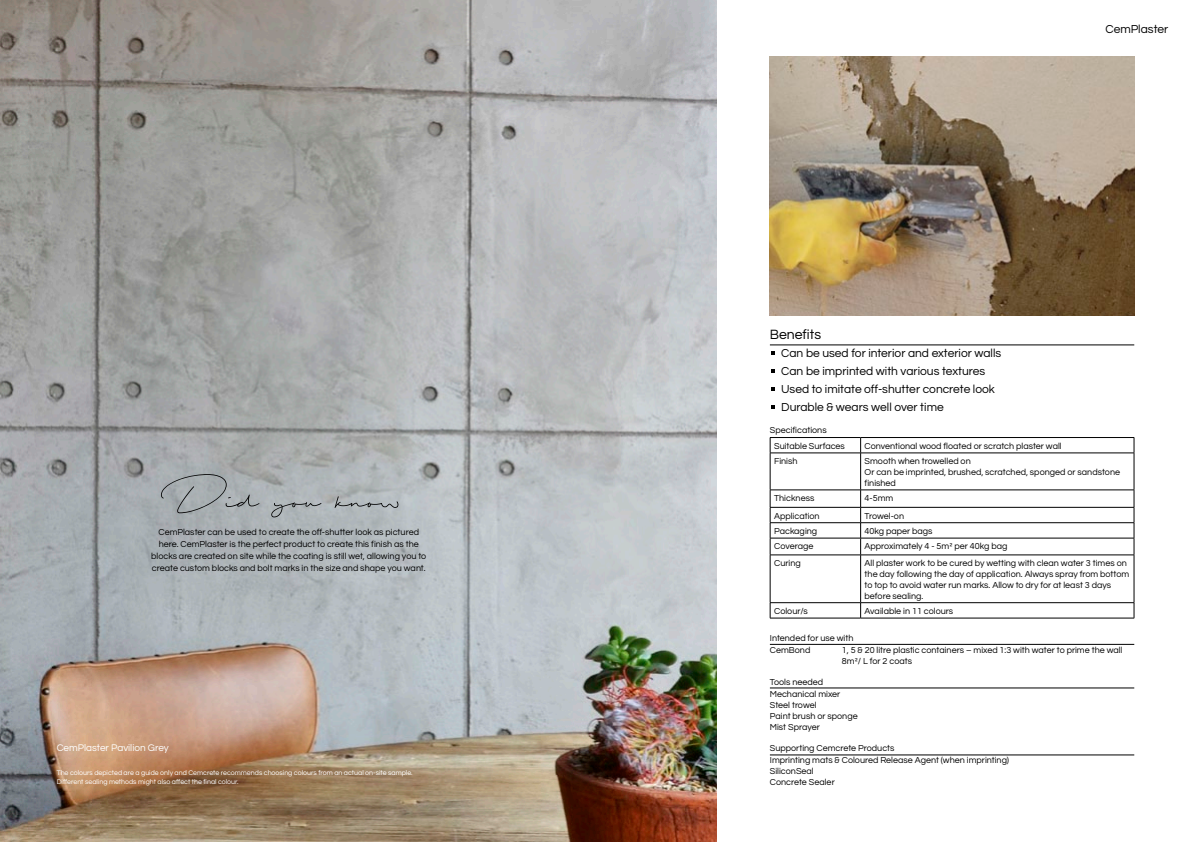
<style>
.page{position:relative;width:1191px;height:842px;background:#fff}
.page>*{position:absolute;margin:0;border:0;box-sizing:border-box;transform-origin:0 0}
.t1{font:60px "Shopping Script Demo";color:#000}
.t2{font:14px "Questrial";color:#000}
.t3{font:12px/18px "Questrial";color:#000}
.t4{font:10px "Questrial";color:#fff}
.t5{font:9px/10.8px "Questrial";color:#000}
.t6{font:7px/8.4px "Questrial";color:#fff}
</style>
<div class="page">
<img style="left:0;top:0;width:716px;height:842px">
<hr style="left:770px;top:437px;width:90px;height:1px;background:#000">
<svg style="left:770px;top:438px;width:1px;height:15px"></svg>
<hr style="left:860px;top:437px;width:274px;height:1px;background:#000">
<svg style="left:860px;top:438px;width:1px;height:15px"></svg>
<svg style="left:1133px;top:438px;width:1px;height:15px"></svg>
<hr style="left:770px;top:453px;width:90px;height:1px;background:#000">
<hr style="left:770px;top:453px;width:1px;height:37px;background:#000">
<hr style="left:860px;top:453px;width:274px;height:1px;background:#000">
<hr style="left:860px;top:453px;width:1px;height:37px;background:#000">
<hr style="left:1133px;top:453px;width:1px;height:37px;background:#000">
<hr style="left:770px;top:490px;width:90px;height:1px;background:#000">
<hr style="left:860px;top:490px;width:274px;height:1px;background:#000">
<hr style="left:770px;top:507px;width:90px;height:1px;background:#000">
<hr style="left:860px;top:507px;width:274px;height:1px;background:#000">
<hr style="left:770px;top:522px;width:90px;height:1px;background:#000">
<hr style="left:860px;top:522px;width:274px;height:1px;background:#000">
<hr style="left:770px;top:538px;width:90px;height:1px;background:#000">
<svg style="left:770px;top:490px;width:1px;height:65px"></svg>
<hr style="left:860px;top:538px;width:274px;height:1px;background:#000">
<svg style="left:860px;top:490px;width:1px;height:65px"></svg>
<svg style="left:1133px;top:490px;width:1px;height:65px"></svg>
<hr style="left:770px;top:555px;width:90px;height:1px;background:#000">
<hr style="left:770px;top:555px;width:1px;height:47px;background:#000">
<hr style="left:860px;top:555px;width:274px;height:1px;background:#000">
<hr style="left:860px;top:555px;width:1px;height:47px;background:#000">
<hr style="left:1133px;top:555px;width:1px;height:47px;background:#000">
<hr style="left:770px;top:602px;width:90px;height:1px;background:#000">
<svg style="left:770px;top:603px;width:1px;height:15px"></svg>
<hr style="left:860px;top:602px;width:274px;height:1px;background:#000">
<svg style="left:860px;top:603px;width:1px;height:15px"></svg>
<svg style="left:1133px;top:603px;width:1px;height:15px"></svg>
<hr style="left:770px;top:618px;width:90px;height:1px;background:#000">
<hr style="left:860px;top:618px;width:274px;height:1px;background:#000">
<hr style="left:770px;top:755px;width:364px;height:1px;background:#000">
<hr style="left:770px;top:644px;width:364px;height:1px;background:#000">
<hr style="left:770px;top:688px;width:364px;height:1px;background:#000">
<hr style="left:770px;top:345px;width:364px;height:1px;background:#000">
<img style="left:770px;top:57px;width:364px;height:259px">
<h1 class="t1" style="left:174px;top:467px;width:229px">Did you know</h1>
<p class="t5" style="left:151px;top:526px;width:277px;line-height:12px;text-align:center">CemPlaster can be used to create the off-shutter look as pictured here. CemPlaster is the perfect product to create this finish as the blocks are created on site while the coating is still wet, allowing you to create custom blocks and bolt marks in the size and shape you want.</p>
<p class="t4" style="left:57px;top:743px;width:114px">CemPlaster Pavilion Grey</p>
<p class="t6" style="left:57px;top:769px;width:357px">The colours depicted are a guide only and Cemcrete recommends choosing colours from an actual on-site sample.<br>Different sealing methods might also affect the final colour.</p>
<h3 class="t3" style="left:1105px;top:20px;width:64px">CemPlaster</h3>
<h2 class="t2" style="left:770px;top:328px;width:53px">Benefits</h2>
<h3 class="t3" style="left:781px;top:344px;width:222px">Can be used for interior and exterior walls Can be imprinted with various textures Used to imitate off-shutter concrete look Durable &amp; wears well over time</h3>
<p class="t5" style="left:774px;top:423px;width:72px;line-height:15.6px;text-indent:-4px">Specifications<br>Suitable Surfaces</p>
<p class="t5" style="left:864px;top:441px;width:199px">Conventional wood floated or scratch plaster wall</p>
<p class="t5" style="left:774px;top:456px;width:25px">Finish</p>
<p class="t5" style="left:864px;top:456px;width:257px">Smooth when trowelled on<br>Or can be imprinted, brushed, scratched, sponged or sandstone finished</p>
<p class="t5" style="left:774px;top:493px;width:42px">Thickness</p>
<p class="t5" style="left:864px;top:493px;width:30px">4-5mm</p>
<p class="t5" style="left:774px;top:511px;width:47px">Application</p>
<p class="t5" style="left:864px;top:511px;width:41px">Trowel-on</p>
<p class="t5" style="left:774px;top:526px;width:45px">Packaging</p>
<p class="t5" style="left:864px;top:526px;width:69px">40kg paper bags</p>
<p class="t5" style="left:774px;top:541px;width:41px">Coverage</p>
<p class="t5" style="left:864px;top:541px;width:144px">Approximately 4 - 5m² per 40kg bag</p>
<p class="t5" style="left:774px;top:558px;width:28px">Curing</p>
<p class="t5" style="left:864px;top:558px;width:266px">All plaster work to be cured by wetting with clean water 3 times on the day following the day of application. Always spray from bottom to top to avoid water run marks. Allow to dry for at least 3 days before sealing.</p>
<p class="t5" style="left:774px;top:606px;width:35px">Colour/s</p>
<p class="t5" style="left:864px;top:606px;width:90px">Available in 11 colours</p>
<p class="t5" style="left:770px;top:632px;width:85px;line-height:12px">Intended for use with<br>CemBond</p>
<p class="t5" style="left:842px;top:645px;width:282px">1, 5 &amp; 20 litre plastic containers – mixed 1:3 with water to prime the wall<br>8m²/ L for 2 coats</p>
<p class="t5" style="left:770px;top:676px;width:72px;line-height:12px">Tools needed<br>Mechanical mixer</p>
<p class="t5" style="left:770px;top:700px;width:89px">Steel trowel<br>Paint brush or sponge<br>Mist Sprayer</p>
<p class="t5" style="left:770px;top:742px;width:241px;line-height:12px">Supporting Cemcrete Products<br>Imprinting mats &amp; Coloured Release Agent (when imprinting)</p>
<p class="t5" style="left:770px;top:766px;width:66px">SiliconSeal<br>Concrete Sealer</p>
</div>
